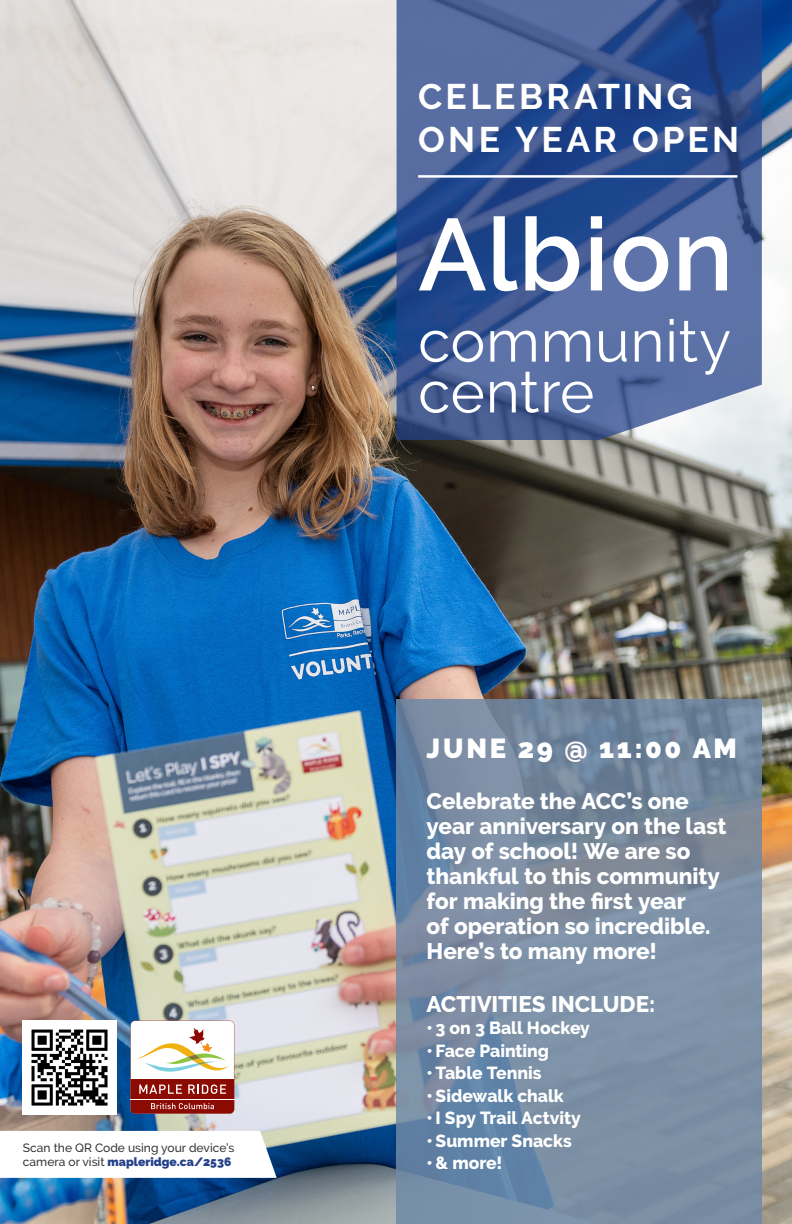
<style>
.page{position:relative;width:792px;height:1224px;background:#fff}
.page>*{position:absolute;margin:0;border:0;box-sizing:border-box;transform-origin:0 0}
.t1{font:600 101.7px "Raleway";letter-spacing:.015em;color:#fff}
.t2{font:58.5px "Raleway";letter-spacing:.01em;color:#fff}
.t3{font:700 35.4px "Raleway";letter-spacing:.095em;color:#fff}
.t4{font:900 27.4px "Raleway";letter-spacing:.095em;color:#fff}
.t5{font:800 22.5px/25px "Raleway";letter-spacing:-.005em;color:#fff}
.t6{font:800 17.5px "Raleway";letter-spacing:-.005em;color:#fff}
.t7{font:500 12px/13.9px "Raleway";color:#343737}
.s1{font-weight:900;color:#23418a}
</style>
<div class="page">
<img style="left:1px;top:0;width:791px;height:1224px">
<svg style="left:397px;top:700px;width:365px;height:524px;background:#778ba2"></svg>
<svg style="left:397px;top:0;width:365px;height:440px;background:#456099"></svg>
<svg style="left:0;top:1131px;width:277px;height:47px"></svg>
<svg style="left:130px;top:1021px;width:104px;height:93px"></svg>
<hr style="left:130px;top:1099px;width:105px;height:1px;background:#fff">
<img style="left:23px;top:1021px;width:94px;height:93px">
<hr style="left:418px;top:175px;width:319px;height:3px;background:#fff">
<p class="t7" style="left:23px;top:1141px;width:213px">Scan the QR Code using your device’s camera or visit <span class="s1">mapleridge.ca/2536</span></p>
<p class="t3" style="left:418px;top:76px;width:276px">CELEBRATING</p>
<p class="t3" style="left:418px;top:119px;width:323px">ONE YEAR OPEN</p>
<p class="t1" style="left:418px;top:196px;width:317px">Albion</p>
<p class="t2" style="left:418px;top:307px;width:314px">community</p>
<p class="t2" style="left:418px;top:358px;width:178px">centre</p>
<p class="t4" style="left:427px;top:733px;width:312px">JUNE 29 @ 11:00 AM</p>
<p class="t5" style="left:427px;top:789px;width:301px">Celebrate the ACC’s one year anniversary on the last day of school! We are so thankful to this community for making the first year<br>of operation so incredible.<br>Here’s to many more!</p>
<p class="t5" style="left:427px;top:992px;width:230px">ACTIVITIES INCLUDE:</p>
<p class="t6" style="left:427px;top:1018px;width:165px">• 3 on 3 Ball Hockey</p>
<p class="t6" style="left:427px;top:1041px;width:124px">• Face Painting</p>
<p class="t6" style="left:427px;top:1063px;width:116px">•Table Tennis</p>
<p class="t6" style="left:427px;top:1086px;width:139px">•Sidewalk chalk</p>
<p class="t6" style="left:427px;top:1108px;width:156px">•I Spy Trail Actvity</p>
<p class="t6" style="left:427px;top:1131px;width:147px">•Summer Snacks</p>
<p class="t6" style="left:427px;top:1153px;width:77px">• &amp; more!</p>
</div>
